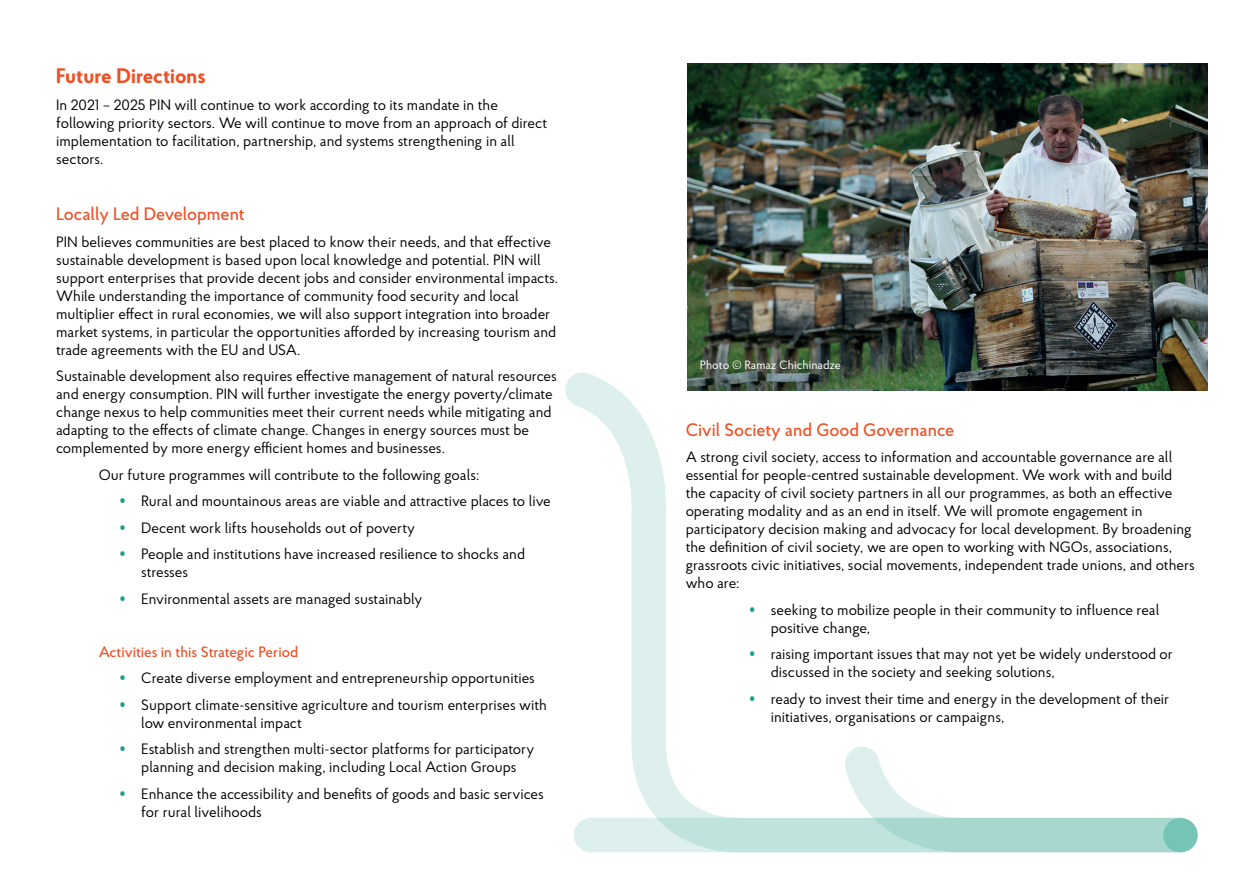
<style>
.page{position:relative;width:1259px;height:893px;background:#fff}
.page>*{position:absolute;margin:0;border:0;box-sizing:border-box;transform-origin:0 0}
.t1{font:700 21px "Proba Pro";color:#ef4f24}
.t2{font:500 18px "Proba Pro";color:#ef4f24}
.t3{font:15px/18px "Proba Pro";color:#000001}
.t4{font:500 15px "Proba Pro";color:#ef4f24}
.t5{font:12px "Proba Pro";color:#fff}
.s1{font-family:"Open Sans";font-weight:700;color:#1d9e87}
</style>
<div class="page">
<svg style="left:565px;top:372px;width:643px;height:481px"></svg>
<div style="left:673px;top:58px;width:542px;height:325px;background:#fff"></div>
<img style="left:687px;top:64px;width:521px;height:326px">
<h1 class="t1" style="left:56px;top:61px;width:151px">Future Directions</h1>
<p class="t3" style="left:56px;top:95px;width:492px">In 2021 – 2025 PIN will continue to work according to its mandate in the following priority sectors. We will continue to move from an approach of direct implementation to facilitation, partnership, and systems strengthening in all sectors.</p>
<p class="t2" style="left:56px;top:202px;width:190px">Locally Led Development</p>
<p class="t3" style="left:56px;top:232px;width:503px">PIN believes communities are best placed to know their needs, and that effective sustainable development is based upon local knowledge and potential. PIN will support enterprises that provide decent jobs and consider environmental impacts.<br>While understanding the importance of community food security and local multiplier effect in rural economies, we will also support integration into broader market systems, in particular the opportunities afforded by increasing tourism and trade agreements with the EU and USA.</p>
<p class="t3" style="left:56px;top:367px;width:502px">Sustainable development also requires effective management of natural resources and energy consumption. PIN will further investigate the energy poverty/climate change nexus to help communities meet their current needs while mitigating and adapting to the effects of climate change. Changes in energy sources must be complemented by more energy efficient homes and businesses.</p>
<p class="t3" style="left:99px;top:465px;width:382px">Our future programmes will contribute to the following goals:</p>
<p class="t3" style="left:120px;top:492px;width:432px"><span class="s1">•</span> Rural and mountainous areas are viable and attractive places to live</p>
<p class="t3" style="left:120px;top:518px;width:296px"><span class="s1">•</span> Decent work lifts households out of poverty</p>
<p class="t3" style="left:141px;top:545px;width:385px;text-indent:-21px"><span class="s1">•</span> People and institutions have increased resilience to shocks and stresses</p>
<p class="t3" style="left:120px;top:589px;width:304px"><span class="s1">•</span> Environmental assets are managed sustainably</p>
<p class="t4" style="left:99px;top:642px;width:201px">Activities in this Strategic Period</p>
<p class="t3" style="left:120px;top:669px;width:416px"><span class="s1">•</span> Create diverse employment and entrepreneurship opportunities</p>
<p class="t3" style="left:141px;top:695px;width:407px;text-indent:-21px"><span class="s1">•</span> Support climate-sensitive agriculture and tourism enterprises with low environmental impact</p>
<p class="t3" style="left:120px;top:740px;width:416px;text-align:center"><span class="s1">•</span> Establish and strengthen multi-sector platforms for participatory planning and decision making, including Local Action Groups</p>
<p class="t3" style="left:141px;top:784px;width:404px;text-indent:-21px"><span class="s1">•</span> Enhance the accessibility and benefits of goods and basic services for rural livelihoods</p>
<p class="t5" style="left:699px;top:358px;width:143px">Photo © Ramaz Chichinadze</p>
<p class="t2" style="left:685px;top:418px;width:270px">Civil Society and Good Governance</p>
<p class="t3" style="left:685px;top:448px;width:510px">A strong civil society, access to information and accountable governance are all essential for people-centred sustainable development. We work with and build the capacity of civil society partners in all our programmes, as both an effective operating modality and as an end in itself. We will promote engagement in participatory decision making and advocacy for local development. By broadening the definition of civil society, we are open to working with NGOs, associations, grassroots civic initiatives, social movements, independent trade unions, and others who are:</p>
<p class="t3" style="left:770px;top:600px;width:390px;text-indent:-21px"><span class="s1">•</span> seeking to mobilize people in their community to influence real positive change,</p>
<p class="t3" style="left:770px;top:645px;width:404px;text-indent:-21px"><span class="s1">•</span> raising important issues that may not yet be widely understood or discussed in the society and seeking solutions,</p>
<p class="t3" style="left:770px;top:689px;width:400px;text-indent:-21px"><span class="s1">•</span> ready to invest their time and energy in the development of their initiatives, organisations or campaigns,</p>
</div>
